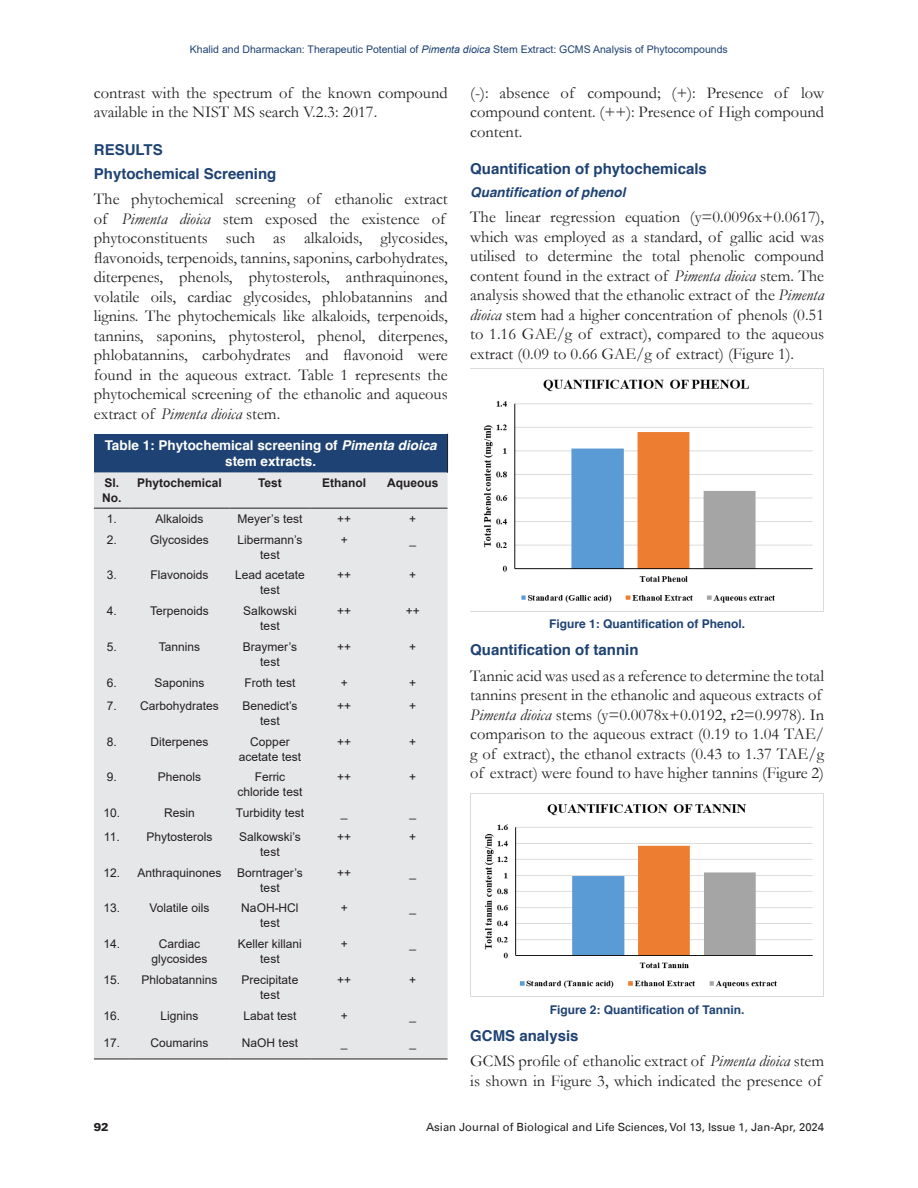
<style>
.page{position:relative;width:918px;height:1188px;background:#fff}
.page>*{position:absolute;margin:0;border:0;box-sizing:border-box;transform-origin:0 0}
.Body_Text{font:16.5px/19.5px "Garamond";color:#231f20}
.t1{font:700 15px "Helvetica";color:#1e4273}
.Table_Caption{font:700 13.5px/16.5px "Helvetica";color:#fff;text-align:center}
.t2{font:italic 700 13.5px "Helvetica";color:#1e4273}
.Tb_Txt{font:12px/15px "Arial";color:#231f20;text-align:center}
.Fig_caption{font:700 12px "Helvetica";color:#1e4273}
.Tb_Txt-2{font:700 12px/15px "Arial";color:#231f20}
.t3{font:11.25px "Univers LT";color:#231f20}
.t4{font:900 11.25px "Univers LT";color:#231f20}
.t5{font:10.5px "Arial";color:#1e4273}
.s1{font-style:italic}
</style>
<div class="page">
<div style="left:94px;top:434px;width:354px;height:38px;background:#1e4273"></div>
<div style="left:94px;top:472px;width:354px;height:587px;background:#e6e7e9"></div>
<hr style="left:447px;top:434px;width:1px;height:38px;background:#231f20">
<hr style="left:94px;top:508px;width:36px;height:1px;background:#231f20">
<hr style="left:130px;top:508px;width:100px;height:1px;background:#231f20">
<hr style="left:230px;top:508px;width:80px;height:1px;background:#231f20">
<hr style="left:310px;top:508px;width:68px;height:1px;background:#231f20">
<hr style="left:378px;top:508px;width:70px;height:1px;background:#231f20">
<hr style="left:94px;top:1059px;width:36px;height:1px;background:#231f20">
<hr style="left:130px;top:1059px;width:100px;height:1px;background:#231f20">
<hr style="left:230px;top:1059px;width:80px;height:1px;background:#231f20">
<hr style="left:310px;top:1059px;width:68px;height:1px;background:#231f20">
<hr style="left:378px;top:1059px;width:70px;height:1px;background:#231f20">
<img style="left:470px;top:368px;width:354px;height:244px">
<img style="left:470px;top:793px;width:354px;height:203px">
<p class="t5" style="left:190px;top:42px;width:539px">Khalid and Dharmackan: Therapeutic Potential of <span class="s1">Pimenta dioica</span> Stem Extract: GCMS Analysis of Phytocompounds</p>
<p class="Body_Text" style="left:94px;top:82px;width:355px">contrast with the spectrum of the known compound available in the NIST MS search V.2.3: 2017.</p>
<h2 class="t1" style="left:94px;top:137px;width:70px">RESULTS</h2>
<h2 class="t1" style="left:94px;top:161px;width:184px">Phytochemical Screening</h2>
<p class="Body_Text" style="left:94px;top:189px;width:355px">The phytochemical screening of ethanolic extract of <span class="s1">Pimenta dioica</span> stem exposed the existence of phytoconstituents such as alkaloids, glycosides, flavonoids, terpenoids, tannins, saponins, carbohydrates, diterpenes, phenols, phytosterols, anthraquinones, volatile oils, cardiac glycosides, phlobatannins and lignins. The phytochemicals like alkaloids, terpenoids, tannins, saponins, phytosterol, phenol, diterpenes, phlobatannins, carbohydrates and flavonoid were found in the aqueous extract. Table 1 represents the phytochemical screening of the ethanolic and aqueous extract of <span class="s1">Pimenta dioica</span> stem.</p>
<p class="Table_Caption" style="left:105px;top:437px;width:334px">Table 1: Phytochemical screening of <span class="s1">Pimenta dioica </span>stem extracts.</p>
<p class="Tb_Txt-2" style="left:102px;top:476px;width:21px">Sl.<br>No.</p>
<p class="Tb_Txt-2" style="left:137px;top:476px;width:86px">Phytochemical</p>
<p class="Tb_Txt-2" style="left:258px;top:476px;width:25px">Test</p>
<p class="Tb_Txt-2" style="left:322px;top:476px;width:46px">Ethanol</p>
<p class="Tb_Txt-2" style="left:387px;top:476px;width:53px">Aqueous</p>
<p class="Tb_Txt" style="left:107px;top:511px;width:12px">1.</p>
<p class="Tb_Txt" style="left:156px;top:511px;width:50px">Alkaloids</p>
<p class="Tb_Txt" style="left:238px;top:511px;width:66px">Meyer’s test</p>
<p class="Tb_Txt" style="left:337px;top:511px;width:16px">++</p>
<p class="Tb_Txt" style="left:409px;top:511px;width:9px">+</p>
<p class="Tb_Txt" style="left:107px;top:532px;width:12px">2.</p>
<p class="Tb_Txt" style="left:150px;top:532px;width:60px">Glycosides</p>
<p class="Tb_Txt" style="left:237px;top:532px;width:67px">Libermann’s test</p>
<p class="Tb_Txt" style="left:341px;top:532px;width:9px">+</p>
<p class="Tb_Txt" style="left:409px;top:532px;width:8px">_</p>
<p class="Tb_Txt" style="left:107px;top:568px;width:12px">3.</p>
<p class="Tb_Txt" style="left:151px;top:568px;width:60px">Flavonoids</p>
<p class="Tb_Txt" style="left:235px;top:568px;width:71px">Lead acetate test</p>
<p class="Tb_Txt" style="left:337px;top:568px;width:16px">++</p>
<p class="Tb_Txt" style="left:409px;top:568px;width:9px">+</p>
<p class="Tb_Txt" style="left:107px;top:603px;width:12px">4.</p>
<p class="Tb_Txt" style="left:150px;top:603px;width:60px">Terpenoids</p>
<p class="Tb_Txt" style="left:243px;top:603px;width:55px">Salkowski test</p>
<p class="Tb_Txt" style="left:337px;top:603px;width:16px">++</p>
<p class="Tb_Txt" style="left:406px;top:603px;width:16px">++</p>
<p class="Tb_Txt" style="left:107px;top:639px;width:12px">5.</p>
<p class="Tb_Txt" style="left:159px;top:639px;width:43px">Tannins</p>
<p class="Tb_Txt" style="left:243px;top:639px;width:56px">Braymer’s test</p>
<p class="Tb_Txt" style="left:337px;top:639px;width:16px">++</p>
<p class="Tb_Txt" style="left:409px;top:639px;width:9px">+</p>
<p class="Tb_Txt" style="left:107px;top:675px;width:12px">6.</p>
<p class="Tb_Txt" style="left:155px;top:675px;width:52px">Saponins</p>
<p class="Tb_Txt" style="left:245px;top:675px;width:52px">Froth test</p>
<p class="Tb_Txt" style="left:341px;top:675px;width:9px">+</p>
<p class="Tb_Txt" style="left:409px;top:675px;width:9px">+</p>
<p class="Tb_Txt" style="left:107px;top:698px;width:12px">7.</p>
<p class="Tb_Txt" style="left:140px;top:698px;width:80px">Carbohydrates</p>
<p class="Tb_Txt" style="left:242px;top:698px;width:57px">Benedict’s test</p>
<p class="Tb_Txt" style="left:337px;top:698px;width:16px">++</p>
<p class="Tb_Txt" style="left:409px;top:698px;width:9px">+</p>
<p class="Tb_Txt" style="left:107px;top:734px;width:12px">8.</p>
<p class="Tb_Txt" style="left:151px;top:734px;width:60px">Diterpenes</p>
<p class="Tb_Txt" style="left:239px;top:734px;width:64px">Copper acetate test</p>
<p class="Tb_Txt" style="left:337px;top:734px;width:16px">++</p>
<p class="Tb_Txt" style="left:409px;top:734px;width:9px">+</p>
<p class="Tb_Txt" style="left:107px;top:769px;width:12px">9.</p>
<p class="Tb_Txt" style="left:158px;top:769px;width:45px">Phenols</p>
<p class="Tb_Txt" style="left:238px;top:769px;width:66px">Ferric chloride test</p>
<p class="Tb_Txt" style="left:337px;top:769px;width:16px">++</p>
<p class="Tb_Txt" style="left:409px;top:769px;width:9px">+</p>
<p class="Tb_Txt" style="left:103px;top:805px;width:18px">10.</p>
<p class="Tb_Txt" style="left:164px;top:805px;width:32px">Resin</p>
<p class="Tb_Txt" style="left:236px;top:805px;width:70px">Turbidity test</p>
<p class="Tb_Txt" style="left:341px;top:805px;width:8px">_</p>
<p class="Tb_Txt" style="left:409px;top:805px;width:8px">_</p>
<p class="Tb_Txt" style="left:104px;top:829px;width:17px">11.</p>
<p class="Tb_Txt" style="left:147px;top:829px;width:68px">Phytosterols</p>
<p class="Tb_Txt" style="left:239px;top:829px;width:63px">Salkowski’s test</p>
<p class="Tb_Txt" style="left:337px;top:829px;width:16px">++</p>
<p class="Tb_Txt" style="left:409px;top:829px;width:9px">+</p>
<p class="Tb_Txt" style="left:103px;top:865px;width:18px">12.</p>
<p class="Tb_Txt" style="left:138px;top:865px;width:86px">Anthraquinones</p>
<p class="Tb_Txt" style="left:237px;top:865px;width:67px">Borntrager’s test</p>
<p class="Tb_Txt" style="left:337px;top:865px;width:16px">++</p>
<p class="Tb_Txt" style="left:409px;top:865px;width:8px">_</p>
<p class="Tb_Txt" style="left:103px;top:901px;width:18px">13.</p>
<p class="Tb_Txt" style="left:150px;top:901px;width:62px">Volatile oils</p>
<p class="Tb_Txt" style="left:241px;top:901px;width:59px">NaOH-HCl test</p>
<p class="Tb_Txt" style="left:341px;top:901px;width:9px">+</p>
<p class="Tb_Txt" style="left:103px;top:936px;width:18px">14.</p>
<p class="Tb_Txt" style="left:152px;top:936px;width:58px">Cardiac glycosides</p>
<p class="Tb_Txt" style="left:238px;top:936px;width:66px">Keller killani test</p>
<p class="Tb_Txt" style="left:341px;top:936px;width:9px">+</p>
<p class="Tb_Txt" style="left:409px;top:901px;width:8px">_</p>
<p class="Tb_Txt" style="left:409px;top:936px;width:8px">_</p>
<p class="Tb_Txt" style="left:103px;top:972px;width:18px">15.</p>
<p class="Tb_Txt" style="left:142px;top:972px;width:78px">Phlobatannins</p>
<p class="Tb_Txt" style="left:242px;top:972px;width:58px">Precipitate test</p>
<p class="Tb_Txt" style="left:337px;top:972px;width:16px">++</p>
<p class="Tb_Txt" style="left:409px;top:972px;width:9px">+</p>
<p class="Tb_Txt" style="left:103px;top:1008px;width:18px">16.</p>
<p class="Tb_Txt" style="left:161px;top:1008px;width:40px">Lignins</p>
<p class="Tb_Txt" style="left:244px;top:1008px;width:54px">Labat test</p>
<p class="Tb_Txt" style="left:341px;top:1008px;width:9px">+</p>
<p class="Tb_Txt" style="left:409px;top:1008px;width:8px">_</p>
<p class="Tb_Txt" style="left:103px;top:1035px;width:18px">17.</p>
<p class="Tb_Txt" style="left:151px;top:1035px;width:60px">Coumarins</p>
<p class="Tb_Txt" style="left:242px;top:1035px;width:58px">NaOH test</p>
<p class="Tb_Txt" style="left:341px;top:1035px;width:8px">_</p>
<p class="Tb_Txt" style="left:409px;top:1035px;width:8px">_</p>
<p class="Body_Text" style="left:470px;top:82px;width:355px;text-align:justify">(-): absence of compound; (+): Presence of low compound content. (++): Presence of High compound content.</p>
<h2 class="t1" style="left:470px;top:157px;width:238px">Quantification of phytochemicals</h2>
<h3 class="t2" style="left:470px;top:181px;width:157px">Quantification of phenol</h3>
<p class="Body_Text" style="left:470px;top:207px;width:355px;text-align:justify">The linear regression equation (y=0.0096x+0.0617), which was employed as a standard, of gallic acid was utilised to determine the total phenolic compound content found in the extract of <span class="s1">Pimenta dioica</span> stem. The analysis showed that the ethanolic extract of the <span class="s1">Pimenta dioica</span> stem had a higher concentration of phenols (0.51 to 1.16 GAE/g of extract), compared to the aqueous extract (0.09 to 0.66 GAE/g of extract) (Figure 1).</p>
<p class="Fig_caption" style="left:549px;top:614px;width:198px">Figure 1: Quantification of Phenol.</p>
<h2 class="t1" style="left:470px;top:638px;width:170px">Quantification of tannin</h2>
<p class="Body_Text" style="left:470px;top:666px;width:355px">Tannic acid was used as a reference to determine the total tannins present in the ethanolic and aqueous extracts of <span class="s1">Pimenta dioica</span> stems (y=0.0078x+0.0192, r2=0.9978). In comparison to the aqueous extract (0.19 to 1.04 TAE/ g of extract), the ethanol extracts (0.43 to 1.37 TAE/g of extract) were found to have higher tannins (Figure 2)</p>
<p class="Fig_caption" style="left:550px;top:1000px;width:196px">Figure 2: Quantification of Tannin.</p>
<h2 class="t1" style="left:470px;top:1023px;width:110px">GCMS analysis</h2>
<p class="Body_Text" style="left:470px;top:1051px;width:355px">GCMS profile of ethanolic extract of <span class="s1">Pimenta dioica</span> stem is shown in Figure 3, which indicated the presence of</p>
<p class="t4" style="left:94px;top:1120px;width:17px">92</p>
<p class="t3" style="left:426px;top:1120px;width:399px">Asian Journal of Biological and Life Sciences, Vol 13, Issue 1, Jan-Apr, 2024</p>
</div>
